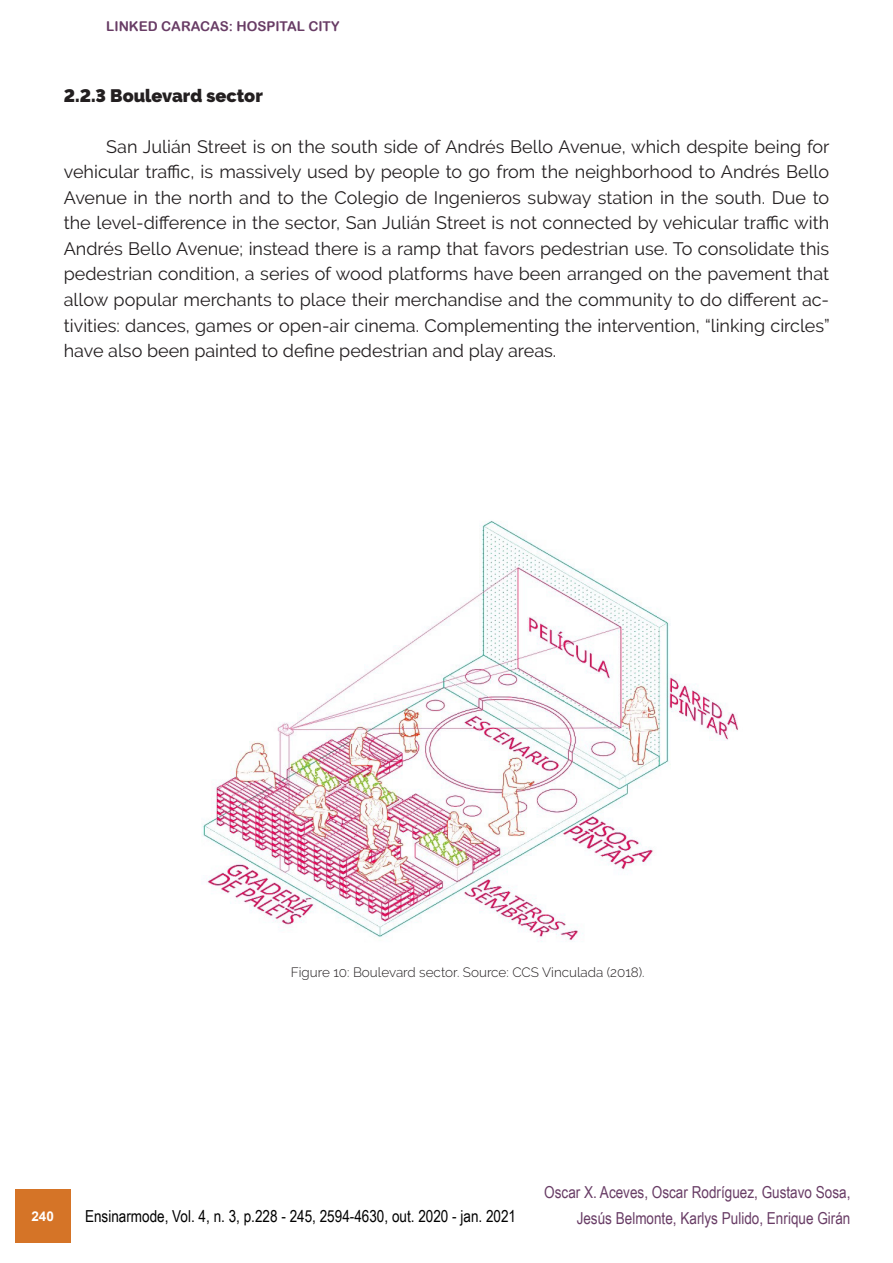
<style>
.page{position:relative;width:893px;height:1263px;background:#fff}
.page>*{position:absolute;margin:0;border:0;box-sizing:border-box;transform-origin:0 0}
.Corpo{font:18px/25.5px "Raleway";color:#231f20;text-align:justify}
.Titulo_do_texto{font:900 18px "Raleway";color:#231f20}
.t1{font:16.5px "Arial Narrow";color:#683c65}
.t2{font:16.5px "Arial Narrow";color:#000}
.legenda{font:300 13.5px "Raleway";color:#231f20}
.t3{font:13.5px "Arial Rounded MT Bold";color:#683c65}
.t4{font:700 13.5px "Arial";color:#fff}
</style>
<div class="page">
<div style="left:15px;top:1189px;width:55px;height:53px;background:#d57427"></div>
<img style="left:201px;top:520px;width:537px;height:422px">
<p class="t3" style="left:106px;top:18px;width:235px">LINKED CARACAS: HOSPITAL CITY</p>
<p class="Titulo_do_texto" style="left:64px;top:85px;width:201px">2.2.3 Boulevard sector</p>
<p class="Corpo" style="left:64px;top:134px;width:767px;text-indent:43px">San Julián Street is on the south side of Andrés Bello Avenue, which despite being for vehicular traffic, is massively used by people to go from the neighborhood to Andrés Bello Avenue in the north and to the Colegio de Ingenieros subway station in the south. Due to the level-difference in the sector, San Julián Street is not connected by vehicular traffic with Andrés Bello Avenue; instead there is a ramp that favors pedestrian use. To consolidate this pedestrian condition, a series of wood platforms have been arranged on the pavement that allow popular merchants to place their merchandise and the community to do different ac&shy;tivities: dances, games or open-air cinema. Complementing the intervention, “linking circles” have also been painted to define pedestrian and play areas.</p>
<p class="legenda" style="left:291px;top:964px;width:355px">Figure 10: Boulevard sector. Source: CCS Vinculada (2018).</p>
<p class="t1" style="left:544px;top:1180px;width:308px">Oscar X. Aceves, Oscar Rodríguez, Gustavo Sosa,</p>
<p class="t4" style="left:39px;top:1206px;width:24px">240</p>
<p class="t2" style="left:85px;top:1204px;width:433px">Ensinarmode, Vol. 4, n. 3, p.228 - 245, 2594-4630, out. 2020 - jan. 2021</p>
<p class="t4" style="left:31px;top:1206px;width:24px">240</p>
<p class="t1" style="left:577px;top:1206px;width:275px">Jesús Belmonte, Karlys Pulido, Enrique Girán</p>
</div>
